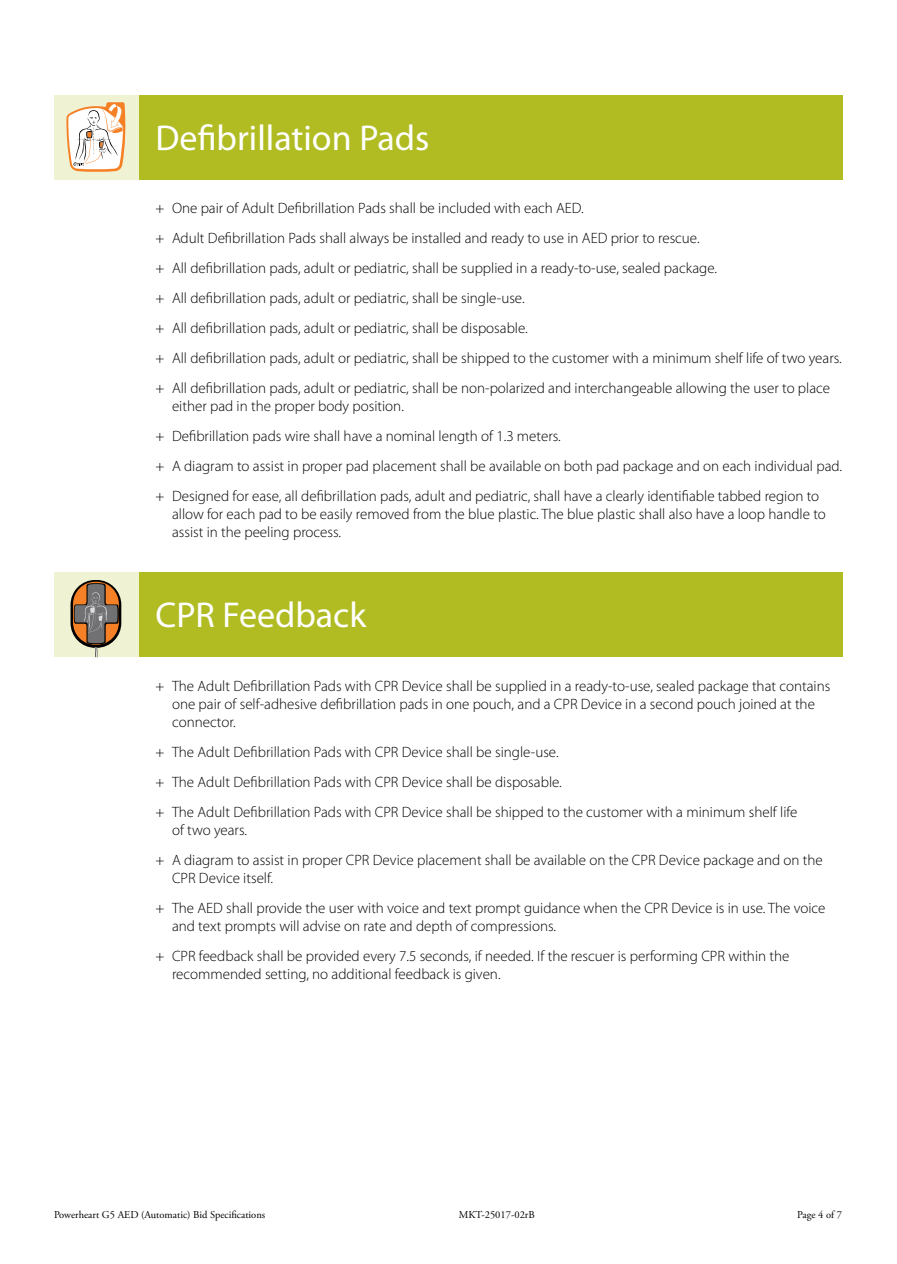
<style>
.page{position:relative;width:897px;height:1264px;background:#fff}
.page>*{position:absolute;margin:0;border:0;box-sizing:border-box;transform-origin:0 0}
.t1{font:36px "Myriad Pro";color:#fff}
.t2{font:300 15px/30px "Myriad Pro";color:#000}
.t3{font:10.5px "Adobe Garamond Pro";color:#000}
</style>
<div class="page">
<div style="left:98px;top:95px;width:744px;height:85px;background:#b0bc22"></div>
<div style="left:54px;top:95px;width:85px;height:85px;background:#eff2d3"></div>
<svg style="left:66px;top:102px;width:60px;height:70px;background:#eedac5"></svg>
<div style="left:98px;top:572px;width:744px;height:85px;background:#b0bc22"></div>
<div style="left:54px;top:572px;width:85px;height:85px;background:#eff2d3"></div>
<svg style="left:70px;top:580px;width:51px;height:77px"></svg>
<h1 class="t1" style="left:155px;top:116px;width:275px">Defibrillation Pads</h1>
<p class="t2" style="left:155px;top:193px;width:687px">+ One pair of Adult Defibrillation Pads shall be included with each AED.<br>+ Adult Defibrillation Pads shall always be installed and ready to use in AED prior to rescue.<br>+ All defibrillation pads, adult or pediatric, shall be supplied in a ready-to-use, sealed package.<br>+ All defibrillation pads, adult or pediatric, shall be single-use.<br>+ All defibrillation pads, adult or pediatric, shall be disposable.<br>+ All defibrillation pads, adult or pediatric, shall be shipped to the customer with a minimum shelf life of two years. + All defibrillation pads, adult or pediatric, shall be non-polarized and interchangeable allowing the user to place</p>
<p class="t2" style="left:155px;top:391px;width:688px;text-indent:16px">either pad in the proper body position.<br>+ Defibrillation pads wire shall have a nominal length of 1.3 meters.<br>+ A diagram to assist in proper pad placement shall be available on both pad package and on each individual pad. + Designed for ease, all defibrillation pads, adult and pediatric, shall have a clearly identifiable tabbed region to</p>
<p class="t2" style="left:172px;top:505px;width:655px;line-height:18px">allow for each pad to be easily removed from the blue plastic. The blue plastic shall also have a loop handle to assist in the peeling process.</p>
<h1 class="t1" style="left:155px;top:593px;width:212px">CPR Feedback</h1>
<p class="t2" style="left:172px;top:676px;width:659px;line-height:18px;text-indent:-16px">+ The Adult Defibrillation Pads with CPR Device shall be supplied in a ready-to-use, sealed package that contains one pair of self-adhesive defibrillation pads in one pouch, and a CPR Device in a second pouch joined at the connector.</p>
<p class="t2" style="left:155px;top:736px;width:643px">+ The Adult Defibrillation Pads with CPR Device shall be single-use.<br>+ The Adult Defibrillation Pads with CPR Device shall be disposable.<br>+ The Adult Defibrillation Pads with CPR Device shall be shipped to the customer with a minimum shelf life</p>
<p class="t2" style="left:155px;top:814px;width:668px;text-indent:16px">of two years.<br>+ A diagram to assist in proper CPR Device placement shall be available on the CPR Device package and on the</p>
<p class="t2" style="left:155px;top:862px;width:671px;text-indent:16px">CPR Device itself.<br>+ The AED shall provide the user with voice and text prompt guidance when the CPR Device is in use. The voice</p>
<p class="t2" style="left:155px;top:910px;width:635px;text-indent:16px">and text prompts will advise on rate and depth of compressions.<br>+ CPR feedback shall be provided every 7.5 seconds, if needed. If the rescuer is performing CPR within the</p>
<p class="t2" style="left:172px;top:958px;width:330px">recommended setting, no additional feedback is given.</p>
<p class="t3" style="left:54px;top:1208px;width:213px">Powerheart G5 AED (Automatic) Bid Specifications</p>
<p class="t3" style="left:459px;top:1208px;width:77px">MKT-25017-02rB</p>
<p class="t3" style="left:797px;top:1208px;width:46px">Page 4 of 7</p>
</div>
